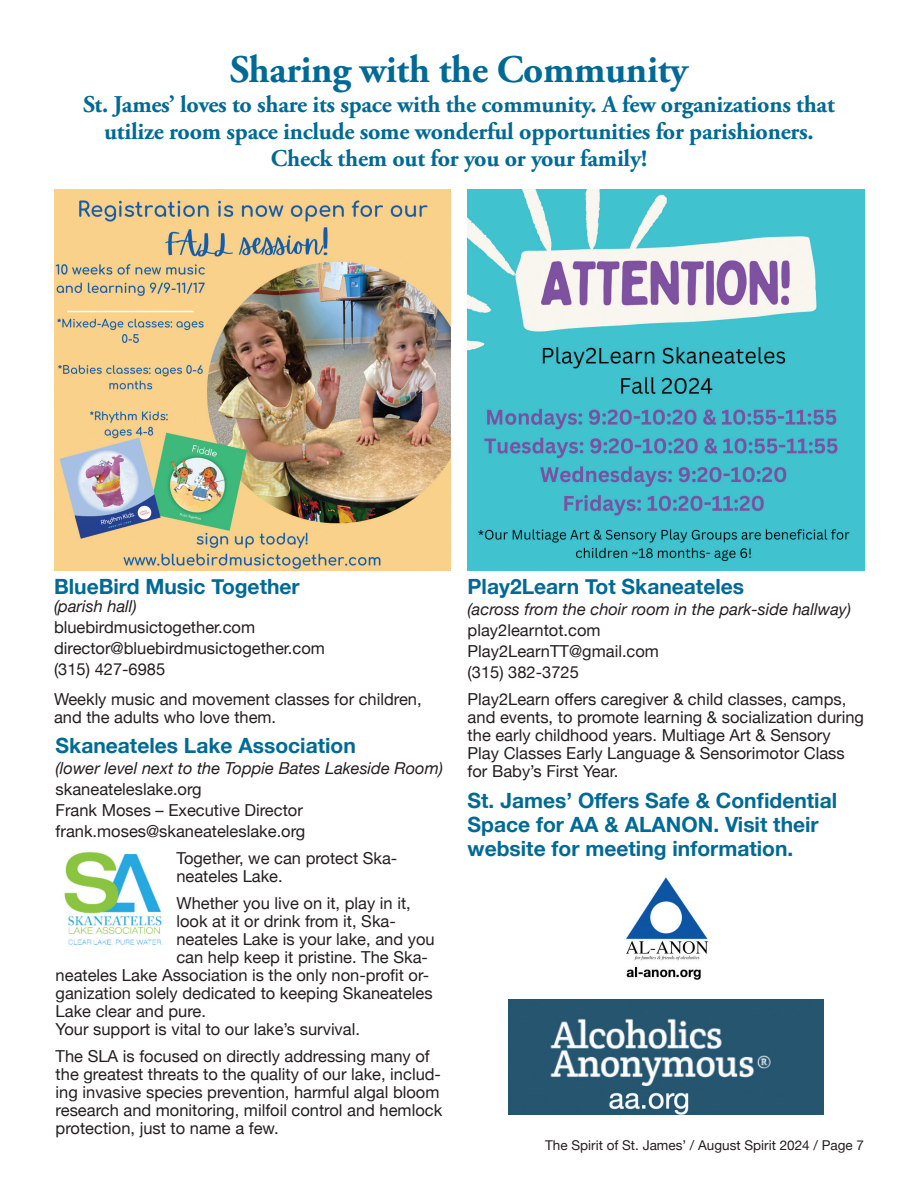
<style>
.page{position:relative;width:918px;height:1188px;background:#fff}
.page>*{position:absolute;margin:0;border:0;box-sizing:border-box;transform-origin:0 0}
.t1{font:700 39px "Adobe Garamond Pro";letter-spacing:-.01em;color:#006a95}
.t2{font:700 24px/27px "Adobe Garamond Pro";letter-spacing:-.01em;color:#006a95;text-align:center}
.t3{font:700 21px/24px "Helvetica Neue";color:#006a95}
.t4{font:16.5px/18px "Helvetica Neue";color:#231f20}
.t5{font:italic 16.5px "Helvetica Neue";color:#231f20}
.t6{font:13.5px "Helvetica Neue";color:#231f20}
</style>
<div class="page">
<img style="left:54px;top:189px;width:397px;height:382px">
<img style="left:64px;top:851px;width:99px;height:94px">
<img style="left:468px;top:189px;width:396px;height:382px">
<img style="left:625px;top:877px;width:84px;height:103px">
<img style="left:508px;top:999px;width:315px;height:116px">
<p class="t1" style="left:230px;top:47px;width:460px">Sharing with the Community</p>
<p class="t2" style="left:83px;top:92px;width:753px">St. James’ loves to share its space with the community. A few organizations that utilize room space include some wonderful opportunities for parishioners.<br>Check them out for you or your family!</p>
<p class="t3" style="left:54px;top:576px;width:247px">BlueBird Music Together</p>
<p class="t5" style="left:54px;top:595px;width:84px">(parish hall)</p>
<p class="t4" style="left:54px;top:620px;width:203px">bluebirdmusictogether.com</p>
<p class="t4" style="left:54px;top:641px;width:272px">director@bluebirdmusictogether.com</p>
<p class="t4" style="left:54px;top:662px;width:113px">(315) 427-6985</p>
<p class="t4" style="left:54px;top:692px;width:369px">Weekly music and movement classes for children, and the adults who love them.</p>
<p class="t3" style="left:56px;top:734px;width:302px">Skaneateles Lake Association</p>
<p class="t5" style="left:56px;top:757px;width:389px">(lower level next to the Toppie Bates Lakeside Room)</p>
<p class="t4" style="left:56px;top:781px;width:147px">skaneateleslake.org</p>
<p class="t4" style="left:56px;top:802px;width:249px">Frank Moses – Executive Director</p>
<p class="t4" style="left:56px;top:823px;width:251px">frank.moses@skaneateleslake.org</p>
<p class="t4" style="left:176px;top:850px;width:222px">Together, we can protect Ska&shy;neateles Lake.</p>
<p class="t4" style="left:176px;top:895px;width:236px">Whether you live on it, play in it,</p>
<p class="t4" style="left:176px;top:913px;width:221px">look at it or drink from it, Ska-</p>
<p class="t4" style="left:176px;top:931px;width:260px">neateles Lake is your lake, and you</p>
<p class="t4" style="left:176px;top:949px;width:253px">can help keep it pristine. The Ska-</p>
<p class="t4" style="left:56px;top:967px;width:375px">neateles Lake Association is the only non-profit or-</p>
<p class="t4" style="left:56px;top:985px;width:379px">ganization solely dedicated to keeping Skaneateles</p>
<p class="t4" style="left:56px;top:1003px;width:152px">Lake clear and pure.</p>
<p class="t4" style="left:56px;top:1021px;width:306px">Your support is vital to our lake’s survival.</p>
<p class="t4" style="left:56px;top:1048px;width:388px">The SLA is focused on directly addressing many of the greatest threats to the quality of our lake, includ&shy;ing invasive species prevention, harmful algal bloom research and monitoring, milfoil control and hemlock protection, just to name a few.</p>
<p class="t3" style="left:468px;top:575px;width:278px">Play2Learn Tot Skaneateles</p>
<p class="t5" style="left:468px;top:597px;width:385px">(across from the choir room in the park-side hallway)</p>
<p class="t4" style="left:468px;top:622px;width:134px">play2learntot.com</p>
<p class="t4" style="left:468px;top:643px;width:193px">Play2LearnTT@gmail.com</p>
<p class="t4" style="left:468px;top:664px;width:113px">(315) 382-3725</p>
<p class="t4" style="left:468px;top:691px;width:398px">Play2Learn offers caregiver &amp; child classes, camps, and events, to promote learning &amp; socialization during the early childhood years. Multiage Art &amp; Sensory Play Classes Early Language &amp; Sensorimotor Class for Baby’s First Year.</p>
<p class="t3" style="left:468px;top:789px;width:371px">St. James’ Offers Safe &amp; Confidential<br>Space for AA &amp; ALANON. Visit their website for meeting information.</p>
<p class="t6" style="left:545px;top:1135px;width:320px">The Spirit of St. James’ / August Spirit 2024 / Page 7</p>
</div>
